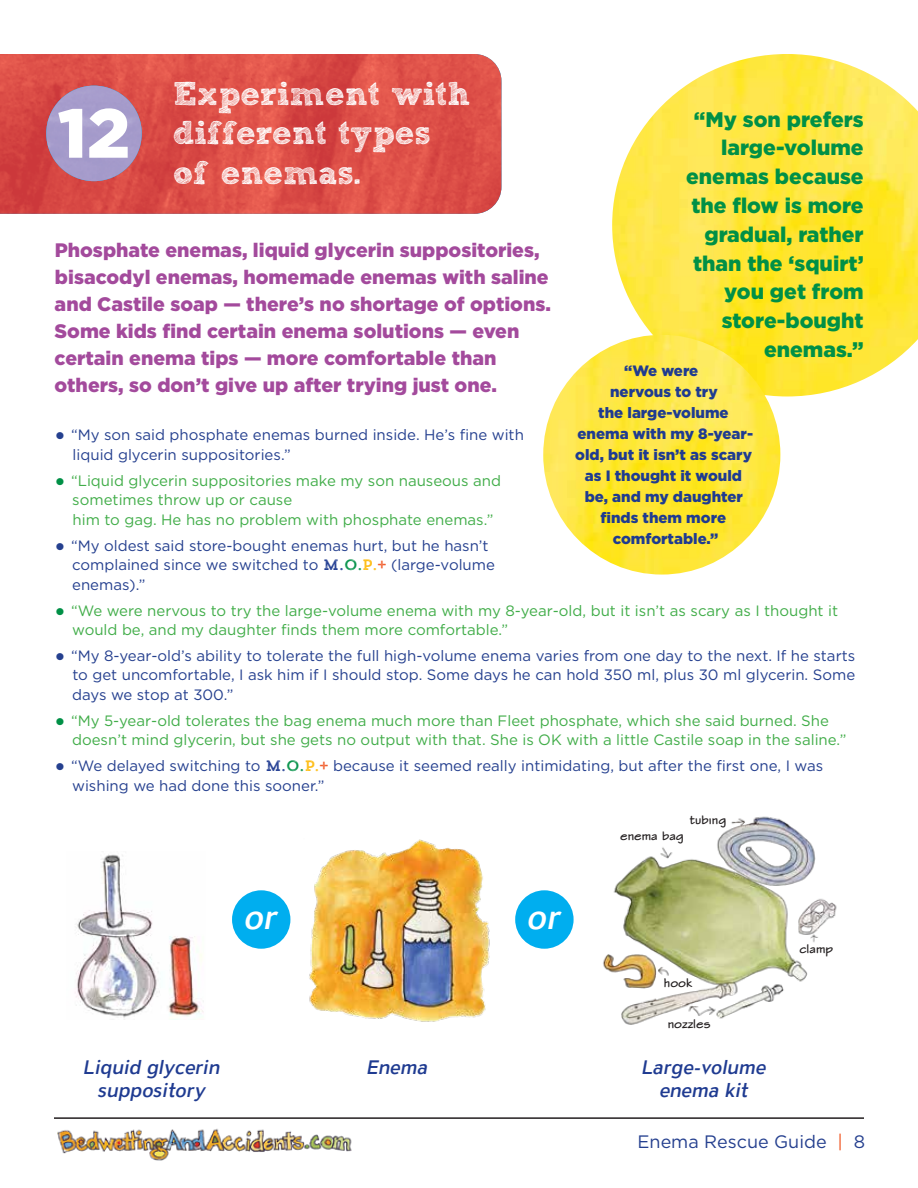
<style>
.page{position:relative;width:918px;height:1188px;background:#fff}
.page>*{position:absolute;margin:0;border:0;box-sizing:border-box;transform-origin:0 0}
.t1{font:900 69.3px "Gotham";color:#fff}
.t2{font:italic 500 34.5px "ATC Overlook";color:#fff}
.t3{font:33px/39.6px "Sketch Rockwell";color:#fff}
.t4{font:900 21.15px/28.8px "Gotham";color:#009046;text-align:right}
.t5{font:900 19.5px/27px "Gotham";color:#a34a9c}
.t6{font:italic 500 19.5px/23.4px "ATC Overlook";color:#1f3b91;text-align:center}
.t7{font:18px "Gotham";color:#25408f}
.t8{font:15px/19.5px "Gotham";color:#25408f}
.t9{font:15px/19.5px "Gotham";color:#41ad49}
.t10{font:900 15px/21px "Gotham";color:#1f3b91;text-align:center}
.t11{font:13.05px "Stylus ITCTT Bold";color:#231f20}
.s1{font-weight:900;font-size:21px}
.s2{font-weight:900;font-size:21px;color:#009046}
.s3{font-family:"Trend Rough Slab One";color:#1f3b91}
.s4{font-family:"Trend Rough Slab One";color:#009046}
.s5{font-family:"Trend Rough Slab One";color:#febc11}
.s6{font-family:"Trend Rough Slab One";color:#f05622}
.s7{color:#f05622}
</style>
<div class="page">
<img style="left:57px;top:1129px;width:295px;height:32px">
<hr style="left:54px;top:1117px;width:810px;height:2px;background:#231f20">
<img style="left:0;top:54px;width:501px;height:160px">
<img style="left:46px;top:86px;width:96px;height:95px;border-radius:48px">
<img style="left:612px;top:54px;width:306px;height:342px">
<img style="left:309px;top:839px;width:181px;height:183px">
<img style="left:603px;top:816px;width:234px;height:209px">
<img style="left:75px;top:854px;width:129px;height:166px">
<div style="left:232px;top:890px;width:58px;height:59px;background:#00aeef;border-radius:50%"></div>
<div style="left:515px;top:890px;width:59px;height:59px;background:#00aeef;border-radius:50%"></div>
<img style="left:543px;top:335px;width:237px;height:240px">
<h3 class="t3" style="left:173px;top:75px;width:299px">Experiment with different types of enemas.</h3>
<h1 class="t1" style="left:58px;top:85px;width:74px">12</h1>
<h3 class="t4" style="left:686px;top:104px;width:179px">“My son prefers large-volume enemas because the flow is more gradual, rather than the ‘squirt’ you get from store-bought enemas.”</h3>
<p class="t5" style="left:55px;top:237px;width:498px">Phosphate enemas, liquid glycerin suppositories, bisacodyl enemas, homemade enemas with saline and Castile soap — there’s no shortage of options.<br>Some kids find certain enema solutions — even certain enema tips — more comfortable than others, so don’t give up after trying just one.</p>
<p class="t10" style="left:575px;top:360px;width:179px">“We were<br>nervous to try<br>the large-volume enema with my 8-year&shy;old, but it isn’t as scary as I thought it would be, and my daughter finds them more comfortable.”</p>
<p class="t8" style="left:73px;top:425px;width:453px;text-indent:-18px"><span class="s1">•</span> “My son said phosphate enemas burned inside. He’s fine with liquid glycerin suppositories.”</p>
<p class="t9" style="left:72px;top:470px;width:430px;text-indent:-18px"><span class="s2">•</span> “Liquid glycerin suppositories make my son nauseous and sometimes throw up or cause<br>him to gag. He has no problem with phosphate enemas.”</p>
<p class="t8" style="left:72px;top:535px;width:424px;text-indent:-17px"><span class="s1">•</span> “My oldest said store-bought enemas hurt, but he hasn’t complained since we switched to <span class="s3">M.</span><span class="s4">O.</span><span class="s5">P.</span><span class="s6">+</span> (large-volume enemas).”</p>
<p class="t9" style="left:72px;top:600px;width:768px;text-indent:-17px"><span class="s2">•</span> “We were nervous to try the large-volume enema with my 8-year-old, but it isn’t as scary as I thought it would be, and my daughter finds them more comfortable.”</p>
<p class="t8" style="left:72px;top:646px;width:785px;text-align:justify;text-indent:-17px"><span class="s1">•</span> “My 8-year-old’s ability to tolerate the full high-volume enema varies from one day to the next. If he starts to get uncomfortable, I ask him if I should stop. Some days he can hold 350 ml, plus 30 ml glycerin. Some days we stop at 300.”</p>
<p class="t9" style="left:72px;top:711px;width:776px;text-indent:-17px"><span class="s2">•</span> “My 5-year-old tolerates the bag enema much more than Fleet phosphate, which she said burned. She doesn’t mind glycerin, but she gets no output with that. She is OK with a little Castile soap in the saline.”</p>
<p class="t8" style="left:72px;top:756px;width:753px;text-indent:-17px"><span class="s1">•</span> “We delayed switching to <span class="s3">M.</span><span class="s4">O.</span><span class="s5">P.</span><span class="s6">+</span> because it seemed really intimidating, but after the first one, I was wishing we had done this sooner.”</p>
<p class="t11" style="left:690px;top:811px;width:38px">tubing</p>
<p class="t11" style="left:620px;top:827px;width:65px">enema bag</p>
<h3 class="t6" style="left:83px;top:1056px;width:138px">Liquid glycerin suppository</h3>
<h2 class="t2" style="left:244px;top:897px;width:35px">or</h2>
<h2 class="t2" style="left:528px;top:897px;width:35px">or</h2>
<p class="t11" style="left:664px;top:974px;width:30px">hook</p>
<p class="t11" style="left:668px;top:1015px;width:44px">nozzles</p>
<h3 class="t6" style="left:367px;top:1056px;width:63px">Enema</h3>
<h3 class="t6" style="left:642px;top:1056px;width:127px">Large-volume enema kit</h3>
<p class="t11" style="left:800px;top:941px;width:35px">clamp</p>
<p class="t7" style="left:638px;top:1131px;width:229px">Enema Rescue Guide <span class="s7">|</span> 8</p>
</div>
